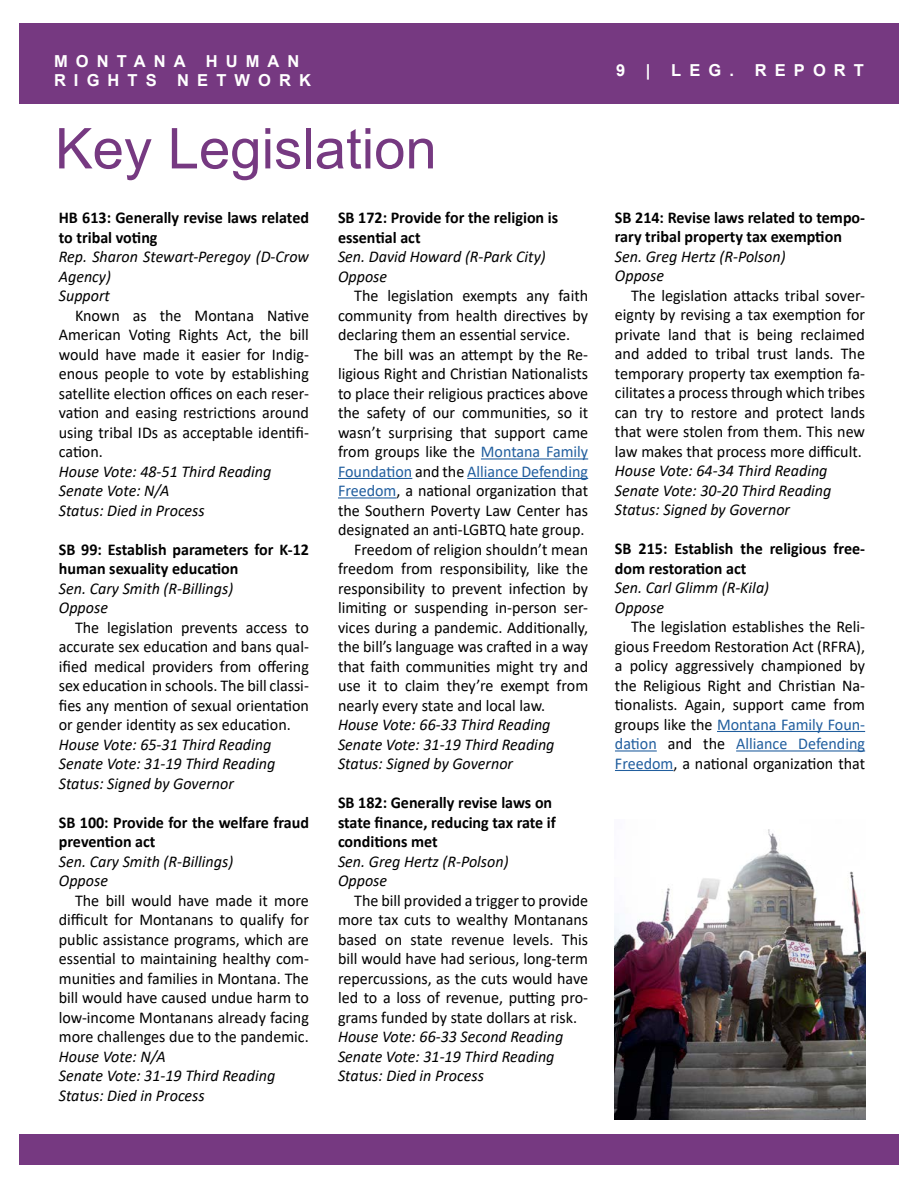
<style>
.page{position:relative;width:918px;height:1188px;background:#fff}
.page>*{position:absolute;margin:0;border:0;box-sizing:border-box;transform-origin:0 0}
.t1{font:56.25px "Arial";color:#763981}
.t2{font:16.5px/19.5px "Calibri";color:#000;text-align:justify}
.t3{font:italic 16.5px/19.5px "Calibri";color:#000}
.t4{font:700 16.5px/19.5px "Calibri";color:#000}
.t5{font:700 16.5px/19.8px "Arial";letter-spacing:.49em;color:#fff}
.t6{font:16.5px "Calibri";color:#215e9e}
.s1{color:#215e9e}
.s2{color:#000}
</style>
<div class="page">
<div style="left:19px;top:1135px;width:880px;height:30px;background:#763981"></div>
<div style="left:19px;top:23px;width:880px;height:81px;background:#763981"></div>
<hr style="left:481px;top:458px;width:107px;height:2px;background:#215e9e">
<hr style="left:338px;top:478px;width:74px;height:1px;background:#215e9e">
<hr style="left:467px;top:478px;width:121px;height:1px;background:#215e9e">
<hr style="left:338px;top:497px;width:58px;height:2px;background:#215e9e">
<hr style="left:717px;top:731px;width:148px;height:1px;background:#215e9e">
<hr style="left:615px;top:750px;width:42px;height:2px;background:#215e9e">
<hr style="left:736px;top:750px;width:129px;height:2px;background:#215e9e">
<hr style="left:615px;top:770px;width:58px;height:1px;background:#215e9e">
<img style="left:615px;top:829px;width:250px;height:291px">
<p class="t5" style="left:54px;top:51px;width:259px">MONTANA HUMAN<br>RIGHTS NETWORK</p>
<p class="t5" style="left:616px;top:60px;width:11px">9</p>
<p class="t5" style="left:646px;top:60px;width:6px">|</p>
<p class="t5" style="left:671px;top:60px;width:64px">LEG.</p>
<p class="t5" style="left:755px;top:60px;width:111px">REPORT</p>
<h1 class="t1" style="left:55px;top:110px;width:383px">Key Legislation</h1>
<p class="t4" style="left:59px;top:208px;width:252px">HB 613: Generally revise laws related to tribal voting</p>
<p class="t3" style="left:59px;top:246px;width:252px">Rep. Sharon Stewart-Peregoy (D-Crow<br>Agency)<br>Support</p>
<p class="t2" style="left:59px;top:305px;width:252px;text-indent:16px">Known as the Montana Native American Voting Rights Act, the bill would have made it easier for Indig&shy;enous people to vote by establishing satellite election offices on each reser&shy;vation and easing restrictions around using tribal IDs as acceptable identifi&shy;cation.</p>
<p class="t3" style="left:59px;top:461px;width:214px">House Vote: 48-51 Third Reading<br>Senate Vote: N/A<br>Status: Died in Process</p>
<p class="t4" style="left:59px;top:539px;width:252px">SB 99: Establish parameters for K-12 human sexuality education</p>
<p class="t3" style="left:59px;top:578px;width:176px">Sen. Cary Smith (R-Billings)<br>Oppose</p>
<p class="t2" style="left:59px;top:617px;width:252px;text-indent:16px">The legislation prevents access to accurate sex education and bans qual&shy;ified medical providers from offering sex education in schools. The bill classi&shy;fies any mention of sexual orientation or gender identity as sex education.</p>
<p class="t3" style="left:59px;top:734px;width:218px">House Vote: 65-31 Third Reading<br>Senate Vote: 31-19 Third Reading<br>Status: Signed by Governor</p>
<p class="t4" style="left:59px;top:812px;width:252px">SB 100: Provide for the welfare fraud prevention act</p>
<p class="t3" style="left:59px;top:851px;width:176px">Sen. Cary Smith (R-Billings)<br>Oppose</p>
<p class="t2" style="left:59px;top:890px;width:252px;text-indent:16px">The bill would have made it more difficult for Montanans to qualify for public assistance programs, which are essential to maintaining healthy com&shy;munities and families in Montana. The bill would have caused undue harm to low-income Montanans already facing more challenges due to the pandemic.</p>
<p class="t3" style="left:59px;top:1046px;width:218px">House Vote: N/A<br>Senate Vote: 31-19 Third Reading<br>Status: Died in Process</p>
<p class="t4" style="left:338px;top:208px;width:222px">SB 172: Provide for the religion is essential act</p>
<p class="t3" style="left:338px;top:246px;width:209px">Sen. David Howard (R-Park City)<br>Oppose</p>
<p class="t2" style="left:338px;top:285px;width:252px;text-indent:16px">The legislation exempts any faith community from health directives by declaring them an essential service.</p>
<p class="t2" style="left:354px;top:344px;width:235px">The bill was an attempt by the Re-</p>
<p class="t2" style="left:338px;top:363px;width:252px">ligious Right and Christian Nationalists</p>
<p class="t2" style="left:338px;top:383px;width:252px">to place their religious practices above</p>
<p class="t2" style="left:338px;top:402px;width:252px">the safety of our communities, so it</p>
<p class="t2" style="left:338px;top:422px;width:252px">wasn’t surprising that support came</p>
<p class="t2" style="left:338px;top:441px;width:252px">from groups like the <span class="s1">Montana Family</span></p>
<p class="t6" style="left:338px;top:460px;width:252px">Foundation <span class="s2">and the</span> Alliance Defending</p>
<p class="t2" style="left:338px;top:480px;width:252px"><span class="s1">Freedom</span>, a national organization that</p>
<p class="t2" style="left:338px;top:500px;width:252px">the Southern Poverty Law Center has</p>
<p class="t2" style="left:338px;top:519px;width:248px">designated an anti-LGBTQ hate group.</p>
<p class="t2" style="left:354px;top:539px;width:235px">Freedom of religion shouldn’t mean</p>
<p class="t2" style="left:338px;top:558px;width:252px">freedom from responsibility, like the</p>
<p class="t2" style="left:338px;top:578px;width:252px">responsibility to prevent infection by</p>
<p class="t2" style="left:338px;top:597px;width:252px">limiting or suspending in-person ser-</p>
<p class="t2" style="left:338px;top:617px;width:252px">vices during a pandemic. Additionally,</p>
<p class="t2" style="left:338px;top:636px;width:252px">the bill’s language was crafted in a way</p>
<p class="t2" style="left:338px;top:656px;width:252px">that faith communities might try and</p>
<p class="t2" style="left:338px;top:675px;width:252px">use it to claim they’re exempt from</p>
<p class="t2" style="left:338px;top:695px;width:209px">nearly every state and local law.</p>
<p class="t3" style="left:338px;top:714px;width:218px">House Vote: 66-33 Third Reading<br>Senate Vote: 31-19 Third Reading<br>Status: Signed by Governor</p>
<p class="t4" style="left:338px;top:793px;width:219px">SB 182: Generally revise laws on state finance, reducing tax rate if conditions met</p>
<p class="t3" style="left:338px;top:851px;width:172px">Sen. Greg Hertz (R-Polson)<br>Oppose</p>
<p class="t2" style="left:338px;top:890px;width:252px;text-indent:16px">The bill provided a trigger to provide more tax cuts to wealthy Montanans based on state revenue levels. This bill would have had serious, long-term repercussions, as the cuts would have led to a loss of revenue, putting pro&shy;grams funded by state dollars at risk.</p>
<p class="t3" style="left:338px;top:1026px;width:227px">House Vote: 66-33 Second Reading<br>Senate Vote: 31-19 Third Reading<br>Status: Died in Process</p>
<p class="t4" style="left:615px;top:207px;width:252px">SB 214: Revise laws related to tempo&shy;rary tribal property tax exemption</p>
<p class="t3" style="left:615px;top:246px;width:172px">Sen. Greg Hertz (R-Polson)<br>Oppose</p>
<p class="t2" style="left:615px;top:285px;width:252px;text-indent:16px">The legislation attacks tribal sover&shy;eignty by revising a tax exemption for private land that is being reclaimed and added to tribal trust lands. The temporary property tax exemption fa&shy;cilitates a process through which tribes can try to restore and protect lands that were stolen from them. This new law makes that process more difficult.</p>
<p class="t3" style="left:615px;top:460px;width:218px">House Vote: 64-34 Third Reading<br>Senate Vote: 30-20 Third Reading<br>Status: Signed by Governor</p>
<p class="t4" style="left:615px;top:539px;width:252px">SB 215: Establish the religious free&shy;dom restoration act</p>
<p class="t3" style="left:615px;top:577px;width:156px">Sen. Carl Glimm (R-Kila)<br>Oppose</p>
<p class="t2" style="left:615px;top:616px;width:252px;text-indent:16px">The legislation establishes the Reli&shy;gious Freedom Restoration Act (RFRA), a policy aggressively championed by the Religious Right and Christian Na&shy;tionalists. Again, support came from groups like the <span class="s1">Montana Family Foun&shy;dation</span> and the <span class="s1">Alliance Defending Freedom</span>, a national organization that</p>
</div>
